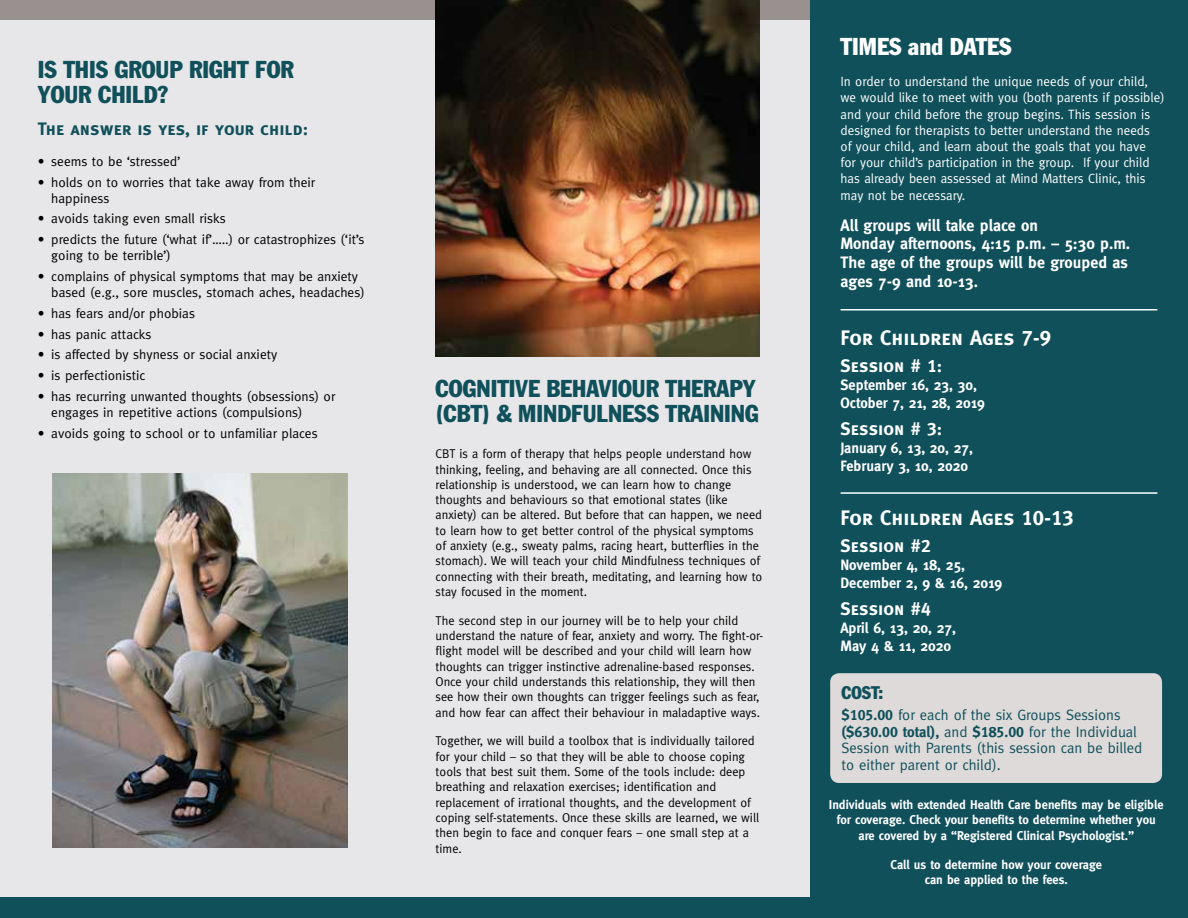
<style>
.page{position:relative;width:1188px;height:918px;background:#fff}
.page>*{position:absolute;margin:0;border:0;box-sizing:border-box;transform-origin:0 0}
.t1{font:condensed 24px/25.5px "Franklin Gothic";color:#10505b}
.t2{font:condensed 24px "Franklin Gothic";color:#fff}
.t3{font:21px "Meta Bold Caps";color:#fff}
.t4{font:18px "Meta Bold Caps";color:#fff}
.t5{font:18px "Meta Bold Caps";color:#10505b}
.t6{font:condensed 18px "Franklin Gothic";color:#10505b}
.t7{font:700 16.5px/18.8px "Meta";color:#fff}
.t8{font:15px/16.5px "Meta";color:#10505b}
.t9{font:700 15px/18px "Meta";color:#fff;scale:.96 1}
.t10{font:13.5px/16.2px "Meta";color:#000}
.t11{font:13.5px/16.2px "Meta";color:#fff}
.t12{font:12.75px/15.3px "Meta";color:#000}
.t13{font:700 12.75px/15.3px "Meta";color:#fff;text-align:center}
.s1{font-family:"Meta Bold Caps"}
.s2{font-weight:700}
</style>
<div class="page">
<div style="left:0;top:18px;width:810px;height:886px;background:#e7e7e9"></div>
<div style="left:0;top:0;width:1188px;height:20px;background:#989190"></div>
<div style="left:810px;top:0;width:378px;height:902px;background:#10505b"></div>
<img style="left:52px;top:473px;width:296px;height:375px">
<div style="left:0;top:898px;width:1188px;height:20px;background:#10505b"></div>
<img style="left:436px;top:0;width:323px;height:356px">
<hr style="left:841px;top:309px;width:316px;height:2px;background:#fff">
<hr style="left:841px;top:492px;width:316px;height:2px;background:#fff">
<div style="left:830px;top:673px;width:332px;height:110px;background:#dddad9;border-radius:9px"></div>
<h1 class="t1" style="left:38px;top:56px;width:258px">IS THIS GROUP RIGHT FOR<br>YOUR CHILD?</h1>
<h3 class="t5" style="left:38px;top:118px;width:272px">The answer is yes, if your child:</h3>
<p class="t10" style="left:38px;top:153px;width:144px">• seems to be ‘stressed’</p>
<p class="t10" style="left:51px;top:174px;width:266px;text-indent:-14px">• holds on to worries that take away from their happiness</p>
<p class="t10" style="left:38px;top:210px;width:190px">• avoids taking even small risks</p>
<p class="t10" style="left:51px;top:231px;width:315px;text-indent:-14px">• predicts the future (‘what if’…..) or catastrophizes (‘it’s going to be terrible’)</p>
<p class="t10" style="left:51px;top:268px;width:315px;text-indent:-14px">• complains of physical symptoms that may be anxiety based (e.g., sore muscles, stomach aches, headaches)</p>
<p class="t10" style="left:38px;top:305px;width:159px">• has fears and/or phobias</p>
<p class="t10" style="left:38px;top:326px;width:115px">• has panic attacks</p>
<p class="t10" style="left:38px;top:346px;width:241px">• is affected by shyness or social anxiety</p>
<p class="t10" style="left:38px;top:367px;width:109px">• is perfectionistic</p>
<p class="t10" style="left:51px;top:388px;width:286px;text-indent:-14px">• has recurring unwanted thoughts (obsessions) or engages in repetitive actions (compulsions)</p>
<p class="t10" style="left:38px;top:425px;width:281px">• avoids going to school or to unfamiliar places</p>
<h1 class="t1" style="left:436px;top:375px;width:325px">COGNITIVE BEHAVIOUR THERAPY (CBT) &amp; MINDFULNESS TRAINING</h1>
<p class="t12" style="left:436px;top:446px;width:328px">CBT is a form of therapy that helps people understand how thinking, feeling, and behaving are all connected. Once this relationship is understood, we can learn how to change thoughts and behaviours so that emotional states (like anxiety) can be altered. But before that can happen, we need to learn how to get better control of the physical symptoms of anxiety (e.g., sweaty palms, racing heart, butterflies in the stomach). We will teach your child Mindfulness techniques of connecting with their breath, meditating, and learning how to stay focused in the moment.</p>
<p class="t12" style="left:436px;top:613px;width:329px">The second step in our journey will be to help your child understand the nature of fear, anxiety and worry. The fight-or&shy;flight model will be described and your child will learn how thoughts can trigger instinctive adrenaline-based responses.<br>Once your child understands this relationship, they will then see how their own thoughts can trigger feelings such as fear, and how fear can affect their behaviour in maladaptive ways.</p>
<p class="t12" style="left:436px;top:733px;width:325px">Together, we will build a toolbox that is individually tailored for your child – so that they will be able to choose coping tools that best suit them. Some of the tools include: deep breathing and relaxation exercises; identification and replacement of irrational thoughts, and the development of coping self-statements. Once these skills are learned, we will then begin to face and conquer fears – one small step at a time.</p>
<h1 class="t2" style="left:841px;top:31px;width:173px">TIMES and DATES</h1>
<p class="t11" style="left:841px;top:73px;width:326px">In order to understand the unique needs of your child, we would like to meet with you (both parents if possible) and your child before the group begins. This session is designed for therapists to better understand the needs<br>of your child, and learn about the goals that you have<br>for your child’s participation in the group. If your child has already been assessed at Mind Matters Clinic, this may not be necessary.</p>
<p class="t7" style="left:841px;top:215px;width:291px">All groups will take place on<br>Monday afternoons, 4:15 p.m. – 5:30 p.m.<br>The age of the groups will be grouped as ages 7-9 and 10-13.</p>
<h2 class="t3" style="left:841px;top:326px;width:212px">For Children Ages 7-9</h2>
<h3 class="t4" style="left:841px;top:355px;width:103px">Session # 1:</h3>
<p class="t9" style="left:841px;top:376px;width:152px">September 16, 23, 30,<br>October 7, 21, 28, 2019</p>
<h3 class="t4" style="left:841px;top:418px;width:103px">Session # 3:</h3>
<p class="t9" style="left:841px;top:439px;width:139px">January 6, 13, 20, 27,<br>February 3, 10, 2020</p>
<h2 class="t3" style="left:841px;top:505px;width:234px">For Children Ages 10-13</h2>
<h3 class="t4" style="left:841px;top:535px;width:92px">Session #2</h3>
<p class="t9" style="left:841px;top:556px;width:170px">November 4, 18, 25,<br>December 2, 9 &amp; 16, 2019</p>
<h3 class="t4" style="left:841px;top:598px;width:92px">Session #4</h3>
<p class="t9" style="left:841px;top:619px;width:122px">April 6, 13, 20, 27,<br>May 4 &amp; 11, 2020</p>
<h3 class="t6" style="left:842px;top:682px;width:43px">COST:</h3>
<p class="t8" style="left:842px;top:707px;width:302px"><span class="s1">$105.00</span> for each of the six Groups Sessions <span class="s2">($</span><span class="s1">630.00</span> <span class="s2">total),</span> and <span class="s2">$</span><span class="s1">185.00</span> for the Individual Session with Parents (this session can be billed to either parent or child).</p>
<p class="t13" style="left:829px;top:797px;width:336px">Individuals with extended Health Care benefits may be eligible for coverage. Check your benefits to determine whether you are covered by a “Registered Clinical Psychologist.”</p>
<p class="t13" style="left:891px;top:856px;width:213px">Call us to determine how your coverage can be applied to the fees.</p>
</div>
